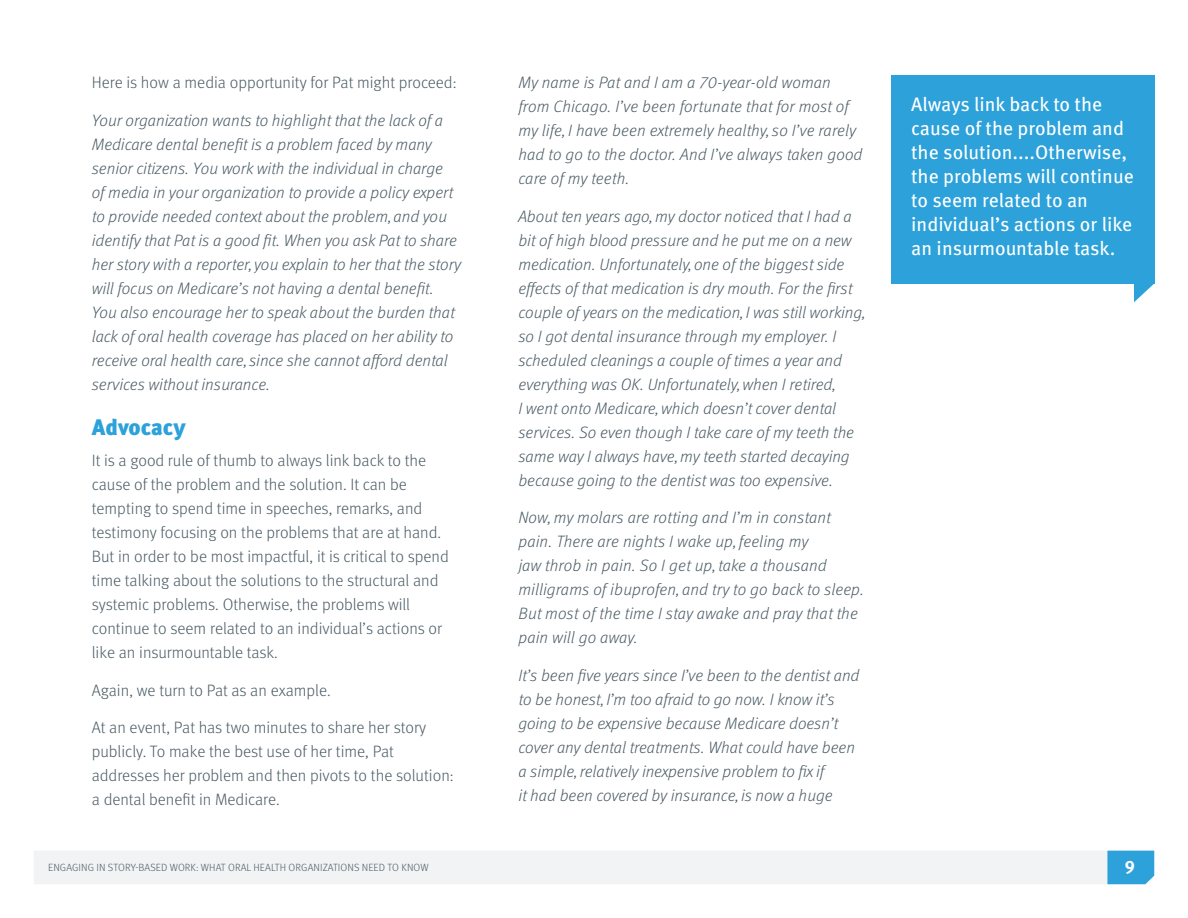
<style>
.page{position:relative;width:1188px;height:918px;background:#fff}
.page>*{position:absolute;margin:0;border:0;box-sizing:border-box;transform-origin:0 0}
.t1{font:900 22.5px "Meta OT";color:#2ca1da}
.CALLOUT_-_WHITE{font:19.5px/24px "Meta OT";color:#fff}
.t2{font:700 18px "Meta OT";color:#fff}
.BODY{font:italic 300 16.5px/24px "Meta OT";color:#4b5c65}
.BODY-2{font:300 16.5px/24px "Meta OT";color:#4b5c65}
.t3{font:300 10.5px "Meta OT";letter-spacing:.01em;color:#4b5c65}
</style>
<div class="page">
<div style="left:34px;top:851px;width:1120px;height:33px;background:#f2f3f4"></div>
<div style="left:891px;top:76px;width:263px;height:208px;background:#2ca1da"></div>
<svg style="left:1134px;top:284px;width:20px;height:18px"></svg>
<p class="BODY-2" style="left:92px;top:71px;width:366px">Here is how a media opportunity for Pat might proceed:</p>
<p class="BODY" style="left:92px;top:108px;width:371px">Your organization wants to highlight that the lack of a Medicare dental benefit is a problem faced by many senior citizens. You work with the individual in charge<br>of media in your organization to provide a policy expert to provide needed context about the problem, and you identify that Pat is a good fit. When you ask Pat to share her story with a reporter, you explain to her that the story will focus on Medicare’s not having a dental benefit.<br>You also encourage her to speak about the burden that lack of oral health coverage has placed on her ability to receive oral health care, since she cannot afford dental services without insurance.</p>
<h1 class="t1" style="left:92px;top:414px;width:95px">Advocacy</h1>
<p class="BODY-2" style="left:92px;top:449px;width:359px">It is a good rule of thumb to always link back to the cause of the problem and the solution. It can be tempting to spend time in speeches, remarks, and testimony focusing on the problems that are at hand.<br>But in order to be most impactful, it is critical to spend time talking about the solutions to the structural and systemic problems. Otherwise, the problems will continue to seem related to an individual’s actions or like an insurmountable task.</p>
<p class="BODY-2" style="left:92px;top:678px;width:240px">Again, we turn to Pat as an example.</p>
<p class="BODY-2" style="left:92px;top:716px;width:363px">At an event, Pat has two minutes to share her story publicly. To make the best use of her time, Pat addresses her problem and then pivots to the solution: a dental benefit in Medicare.</p>
<p class="BODY" style="left:518px;top:71px;width:346px">My name is Pat and I am a 70-year-old woman from Chicago. I’ve been fortunate that for most of my life, I have been extremely healthy, so I’ve rarely had to go to the doctor. And I’ve always taken good care of my teeth.</p>
<p class="BODY" style="left:518px;top:204px;width:347px">About ten years ago, my doctor noticed that I had a bit of high blood pressure and he put me on a new medication. Unfortunately, one of the biggest side effects of that medication is dry mouth. For the first couple of years on the medication, I was still working, so I got dental insurance through my employer. I scheduled cleanings a couple of times a year and everything was OK. Unfortunately, when I retired,<br>I went onto Medicare, which doesn’t cover dental services. So even though I take care of my teeth the same way I always have, my teeth started decaying because going to the dentist was too expensive.</p>
<p class="BODY" style="left:518px;top:506px;width:347px">Now, my molars are rotting and I’m in constant pain. There are nights I wake up, feeling my<br>jaw throb in pain. So I get up, take a thousand milligrams of ibuprofen, and try to go back to sleep.<br>But most of the time I stay awake and pray that the pain will go away.</p>
<p class="BODY" style="left:518px;top:663px;width:343px">It’s been five years since I’ve been to the dentist and to be honest, I’m too afraid to go now. I know it’s going to be expensive because Medicare doesn’t cover any dental treatments. What could have been a simple, relatively inexpensive problem to fix if<br>it had been covered by insurance, is now a huge</p>
<p class="CALLOUT_-_WHITE" style="left:911px;top:92px;width:224px">Always link back to the cause of the problem and the solution....Otherwise, the problems will continue to seem related to an individual’s actions or like an insurmountable task.</p>
<p class="t3" style="left:48px;top:862px;width:382px">ENGAGING IN STORY-BASED WORK: WHAT ORAL HEALTH ORGANIZATIONS NEED TO KNOW</p>
<p class="t2" style="left:1125px;top:855px;width:12px">9</p>
</div>
